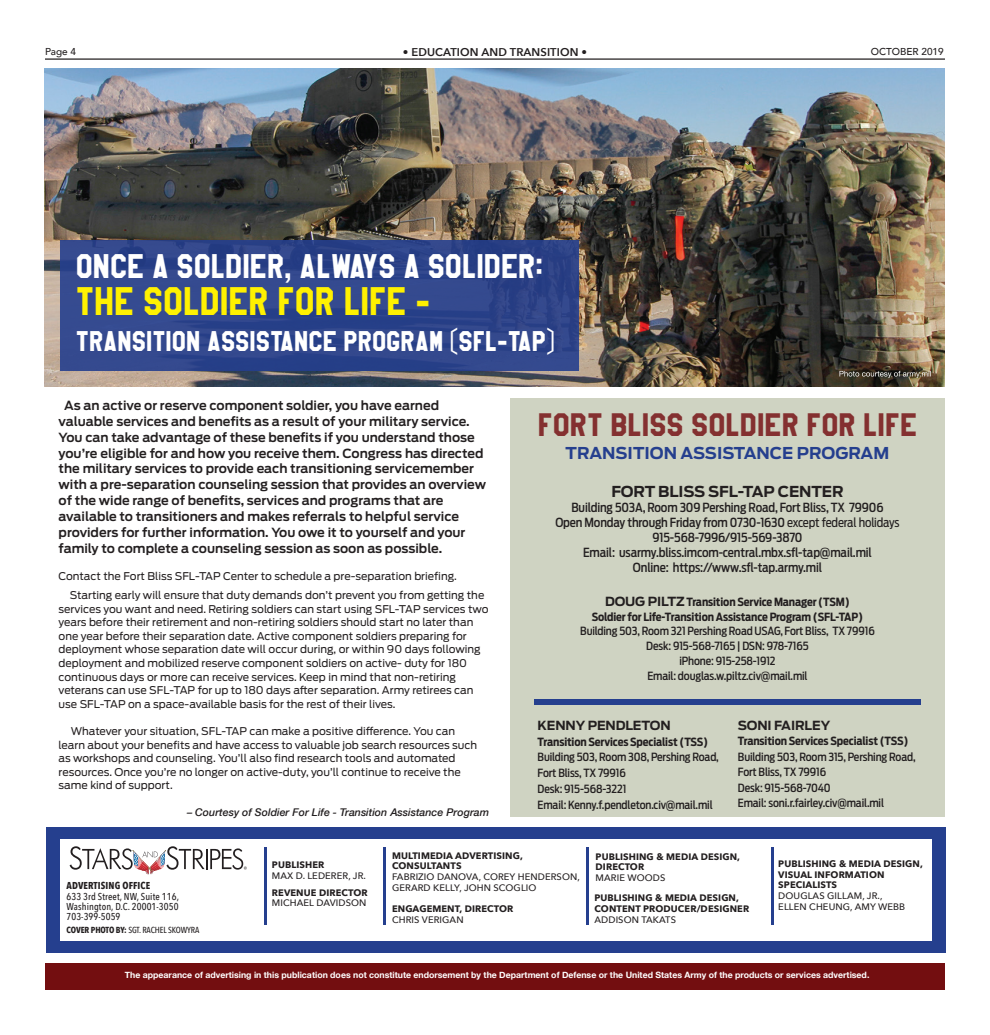
<style>
.page{position:relative;width:990px;height:1035px;background:#fff}
.page>*{position:absolute;margin:0;border:0;box-sizing:border-box;transform-origin:0 0}
.t1{font:35px "High School USA Sans";color:#fff101}
.t2{font:30px "High School USA Sans";color:#fff}
.t3{font:28.5px "High School USA Sans";color:#843030;scale:1.05 1}
.t4{font:25px "High School USA Sans";color:#fff}
.t5{font:700 16.25px "Ford Antenna";color:#253f8e}
.t6{font:700 15px "Ford Antenna";letter-spacing:-.01em;color:#231f20}
.t7{font:600 12.5px/15.9px "Ford Antenna";color:#231f20}
.t8{font:500 12.5px/15.1px "Ford Antenna Cond";letter-spacing:-.01em;color:#231f20;text-align:center}
.t9{font:700 12.5px "Ford Antenna";letter-spacing:-.01em;color:#231f20}
.t10{font:500 11.25px/14.9px "Ford Antenna Cond";letter-spacing:-.01em;color:#231f20;text-align:center}
.t11{font:700 11.25px "Ford Antenna Cond";letter-spacing:-.01em;color:#231f20}
.t12{font:600 11.25px "Avenir Next";letter-spacing:.01em;color:#231f20}
.t13{font:10.62px/13.6px "Ford Antenna";color:#231f20}
.t14{font:italic 500 10.62px "Helvetica Neue";color:#231f20}
.t15{font:500 10px/10px "Avenir Next Condensed";letter-spacing:.01em;color:#231f20;text-align:justify}
.t16{font:700 10px "Avenir Next Condensed";letter-spacing:.01em;color:#231f20}
.t17{font:500 10px "Avenir";color:#231f20}
.t18{font:500 9.38px/10.6px "Avenir Next";letter-spacing:.01em;color:#231f20}
.t19{font:700 9.38px/10.6px "Avenir Next";letter-spacing:.01em;color:#231f20}
.t20{font:700 8.75px "Helvetica Neue";color:#fff}
.t21{font:500 8.75px "Avenir Next Condensed";letter-spacing:-.01em;color:#231f20}
.s1{font-weight:400}
.s2{font-family:"Ford Antenna";font-size:12.5px}
.s3{font-weight:700}
</style>
<div class="page">
<hr style="left:45px;top:58px;width:900px;height:2px;background:#231f20">
<img style="left:45px;top:68px;width:900px;height:318px">
<div style="left:60px;top:240px;width:519px;height:131px;background:linear-gradient(to right,#32488e,#2c4288)"></div>
<div style="left:45px;top:963px;width:900px;height:27px;background:#730e10"></div>
<div style="left:510px;top:398px;width:435px;height:418px;background:#cfd3c2"></div>
<div style="left:534px;top:699px;width:387px;height:6px;background:#253f8e"></div>
<svg style="left:839px;top:371px;width:92px;height:7px"></svg>
<div style="left:46px;top:827px;width:900px;height:126px;background:#253f8e"></div>
<div style="left:60px;top:839px;width:872px;height:102px;background:#fff"></div>
<svg style="left:70px;top:846px;width:177px;height:29px"></svg>
<hr style="left:264px;top:848px;width:3px;height:77px;background:#253f8e">
<hr style="left:383px;top:848px;width:3px;height:77px;background:#253f8e">
<hr style="left:587px;top:848px;width:2px;height:77px;background:#253f8e">
<hr style="left:771px;top:848px;width:3px;height:77px;background:#253f8e">
<p class="t17" style="left:45px;top:43px;width:33px">Page 4</p>
<p class="t12" style="left:403px;top:42px;width:186px">• EDUCATION AND TRANSITION •</p>
<p class="t17" style="left:871px;top:43px;width:74px">OCTOBER 2019</p>
<p class="t2" style="left:76px;top:248px;width:469px">ONCE A SOLDIER, ALWAYS A SOLIDER:</p>
<p class="t1" style="left:76px;top:280px;width:356px">THE SOLDIER FOR LIFE -</p>
<p class="t4" style="left:76px;top:326px;width:481px">TRANSITION ASSISTANCE PROGRAM (SFL-TAP)</p>
<p class="t7" style="left:59px;top:396px;width:429px;text-indent:6px">As an active or reserve component soldier, you have earned valuable services and benefits as a result of your military service.<br>You can take advantage of these benefits if you understand those you’re eligible for and how you receive them. Congress has directed the military services to provide each transitioning servicemember with a pre-separation counseling session that provides an overview of the wide range of benefits, services and programs that are available to transitioners and makes referrals to helpful service providers for further information. You owe it to yourself and your family to complete a counseling session as soon as possible.</p>
<p class="t13" style="left:59px;top:568px;width:400px">Contact the Fort Bliss SFL-TAP Center to schedule a pre-separation briefing.</p>
<p class="t13" style="left:59px;top:587px;width:431px;text-indent:11px">Starting early will ensure that duty demands don’t prevent you from getting the services you want and need. Retiring soldiers can start using SFL-TAP services two years before their retirement and non-retiring soldiers should start no later than one year before their separation date. Active component soldiers preparing for deployment whose separation date will occur during, or within 90 days following deployment and mobilized reserve component soldiers on active- duty for 180 continuous days or more can receive services. Keep in mind that non-retiring veterans can use SFL-TAP for up to 180 days after separation. Army retirees can use SFL-TAP on a space-available basis for the rest of their lives.</p>
<p class="t13" style="left:59px;top:723px;width:420px;text-indent:12px">Whatever your situation, SFL-TAP can make a positive difference. You can learn about your benefits and have access to valuable job search resources such as workshops and counseling. You’ll also find research tools and automated resources. Once you’re no longer on active-duty, you’ll continue to receive the same kind of support.</p>
<p class="t14" style="left:187px;top:804px;width:304px">– Courtesy of Soldier For Life - Transition Assistance Program</p>
<p class="t3" style="left:538px;top:407px;width:363px">FORT BLISS SOLDIER FOR LIFE</p>
<p class="t5" style="left:566px;top:438px;width:325px">TRANSITION ASSISTANCE PROGRAM</p>
<p class="t6" style="left:611px;top:478px;width:234px">FORT BLISS SFL-TAP CENTER</p>
<p class="t8" style="left:555px;top:498px;width:346px">Building 503A, Room 309 Pershing Road, Fort Bliss, TX 79906<br>Open Monday through Friday from 0730-1630 <span class="s1">except federal holidays </span>915-568-7996/915-569-3870<br>Email: usarmy.bliss.imcom-central.mbx.sfl-tap@mail.mil<br>Online: https://www.sfl-tap.army.mil</p>
<p class="t11" style="left:605px;top:591px;width:246px"><span class="s2">DOUG PILTZ</span> Transition Service Manager (TSM)</p>
<p class="t10" style="left:580px;top:608px;width:296px"><span class="s3">Soldier for Life-Transition Assistance Program (SFL-TAP)<br></span>Building 503, Room 321 Pershing Road USAG, Fort Bliss, TX 79916<br>Desk: 915-568-7165 | DSN: 978-7165</p>
<p class="t10" style="left:647px;top:652px;width:162px">iPhone: 915-258-1912<br>Email: douglas.w.piltz.civ@mail.mil</p>
<p class="t9" style="left:538px;top:714px;width:135px">KENNY PENDLETON</p>
<p class="t10" style="left:538px;top:732px;width:183px;line-height:15.8px;text-align:left"><span class="s3">Transition Services Specialist (TSS)<br></span>Building 503, Room 308, Pershing Road,<br>Fort Bliss, TX 79916<br>Desk: 915-568-3221</p>
<p class="t10" style="left:538px;top:796px;width:177px">Email: Kenny.f.pendleton.civ@mail.mil</p>
<p class="t9" style="left:738px;top:714px;width:94px">SONI FAIRLEY</p>
<p class="t10" style="left:738px;top:732px;width:179px;line-height:15.5px;text-align:left"><span class="s3">Transition Services Specialist (TSS)<br></span>Building 503, Room 315, Pershing Road,<br>Fort Bliss, TX 79916<br>Desk: 915-568-7040</p>
<p class="t10" style="left:738px;top:795px;width:148px">Email: soni.r.fairley.civ@mail.mil</p>
<p class="t19" style="left:392px;top:850px;width:132px">MULTIMEDIA ADVERTISING,<br>CONSULTANTS</p>
<p class="t18" style="left:392px;top:871px;width:189px">FABRIZIO DANOVA, COREY HENDERSON,<br>GERARD KELLY, JOHN SCOGLIO</p>
<p class="t19" style="left:392px;top:904px;width:123px">ENGAGEMENT, DIRECTOR</p>
<p class="t18" style="left:392px;top:914px;width:73px">CHRIS VERIGAN</p>
<p class="t19" style="left:596px;top:851px;width:146px">PUBLISHING &amp; MEDIA DESIGN,<br>DIRECTOR</p>
<p class="t18" style="left:596px;top:872px;width:71px">MARIE WOODS</p>
<p class="t19" style="left:272px;top:860px;width:54px">PUBLISHER</p>
<p class="t18" style="left:272px;top:870px;width:96px">MAX D. LEDERER, JR.</p>
<p class="t19" style="left:272px;top:887px;width:97px">REVENUE DIRECTOR</p>
<p class="t18" style="left:272px;top:897px;width:96px">MICHAEL DAVIDSON</p>
<p class="t16" style="left:67px;top:880px;width:85px">ADVERTISING OFFICE</p>
<p class="t15" style="left:67px;top:891px;width:114px">633 3rd Street, NW, Suite 116, Washington, D.C. 20001-3050<br>703-399-5059</p>
<p class="t19" style="left:594px;top:893px;width:146px">PUBLISHING &amp; MEDIA DESIGN,</p>
<p class="t19" style="left:594px;top:903px;width:156px">CONTENT PRODUCER/DESIGNER</p>
<p class="t18" style="left:594px;top:914px;width:83px">ADDISON TAKATS</p>
<p class="t21" style="left:67px;top:924px;width:134px"><span class="s3">COVER PHOTO BY:</span> SGT. RACHEL SKOWYRA</p>
<p class="t19" style="left:778px;top:858px;width:146px">PUBLISHING &amp; MEDIA DESIGN,</p>
<p class="t18" style="left:778px;top:869px;width:128px"><span class="s3">VISUAL INFORMATION<br>SPECIALISTS<br></span>DOUGLAS GILLAM, JR.,<br>ELLEN CHEUNG, AMY WEBB</p>
<p class="t20" style="left:125px;top:968px;width:746px">The appearance of advertising in this publication does not constitute endorsement by the Department of Defense or the United States Army of the products or services advertised.</p>
</div>
